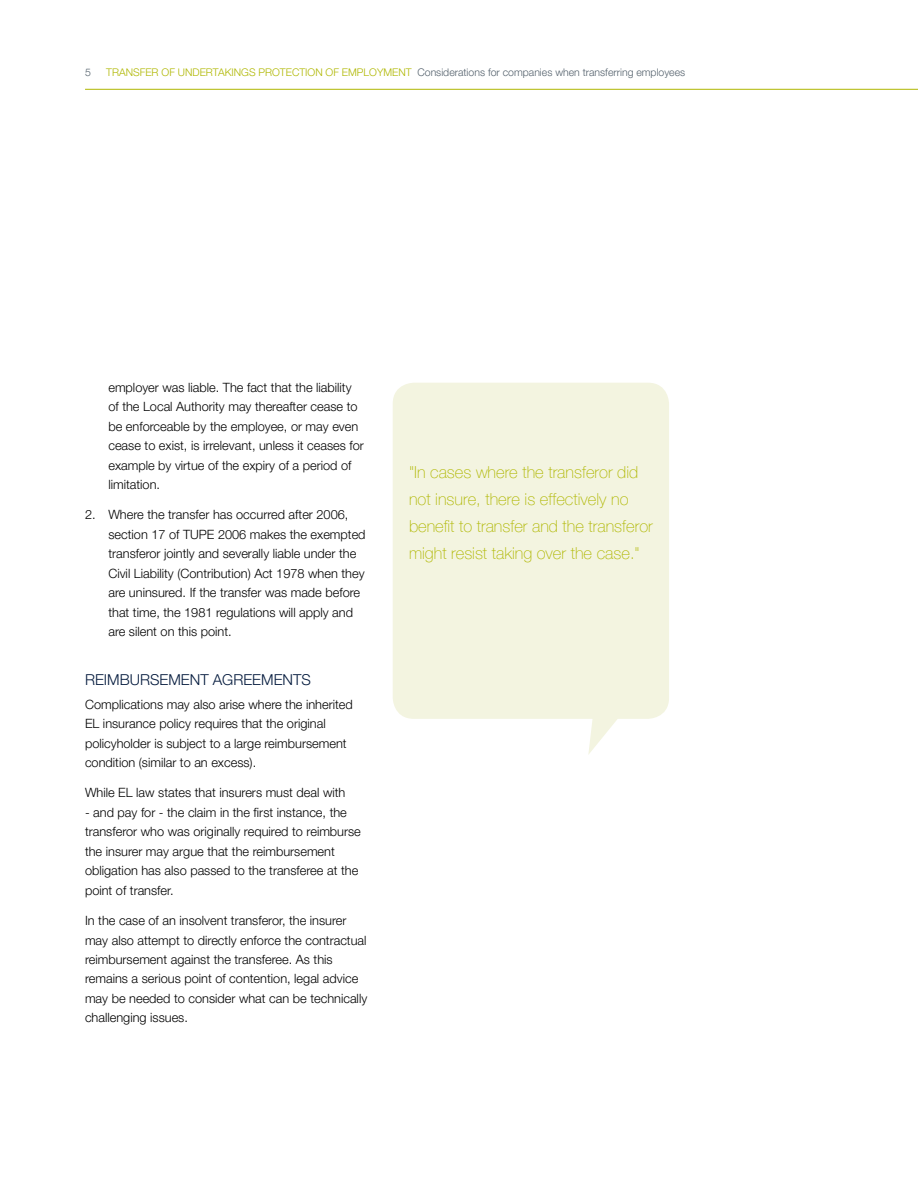
<style>
.page{position:relative;width:918px;height:1188px;background:#fff}
.page>*{position:absolute;margin:0;border:0;box-sizing:border-box;transform-origin:0 0}
.t1{font:100 16.5px/27px "Helvetica Neue LT Pro";color:#afb700}
.t2{font:300 15px "Helvetica Neue LT Pro";color:#051b3e}
.t3{font:300 12.75px/19.5px "Helvetica Neue LT Pro";color:#000}
.t4{font:300 10.5px "Helvetica Neue LT Pro";color:#54616c}
.s1{color:#afb700}
</style>
<div class="page">
<hr style="left:85px;top:89px;width:833px;height:1px;background:#afb700">
<svg style="left:393px;top:383px;width:276px;height:372px;background:#f4f5e3"></svg>
<p class="t4" style="left:85px;top:65px;width:7px">5</p>
<p class="t4" style="left:106px;top:65px;width:580px"><span class="s1">TRANSFER OF UNDERTAKINGS PROTECTION OF EMPLOYMENT</span> Considerations for companies when transferring employees</p>
<p class="t3" style="left:108px;top:377px;width:257px">employer was liable. The fact that the liability of the Local Authority may thereafter cease to be enforceable by the employee, or may even cease to exist, is irrelevant, unless it ceases for example by virtue of the expiry of a period of limitation.</p>
<p class="t3" style="left:108px;top:505px;width:259px;text-indent:-23px">2. Where the transfer has occurred after 2006, section 17 of TUPE 2006 makes the exempted transferor jointly and severally liable under the Civil Liability (Contribution) Act 1978 when they are uninsured. If the transfer was made before that time, the 1981 regulations will apply and are silent on this point.</p>
<p class="t2" style="left:85px;top:671px;width:227px">REIMBURSEMENT AGREEMENTS</p>
<p class="t3" style="left:85px;top:694px;width:269px">Complications may also arise where the inherited EL insurance policy requires that the original policyholder is subject to a large reimbursement condition (similar to an excess).</p>
<p class="t3" style="left:85px;top:783px;width:262px">While EL law states that insurers must deal with</p>
<p class="t3" style="left:85px;top:802px;width:277px">- and pay for - the claim in the first instance, the transferor who was originally required to reimburse the insurer may argue that the reimbursement obligation has also passed to the transferee at the point of transfer.</p>
<p class="t3" style="left:85px;top:910px;width:284px">In the case of an insolvent transferor, the insurer may also attempt to directly enforce the contractual reimbursement against the transferee. As this remains a serious point of contention, legal advice may be needed to consider what can be technically challenging issues.</p>
<p class="t1" style="left:409px;top:458px;width:245px">"In cases where the transferor did not insure, there is effectively no benefit to transfer and the transferor might resist taking over the case."</p>
</div>
